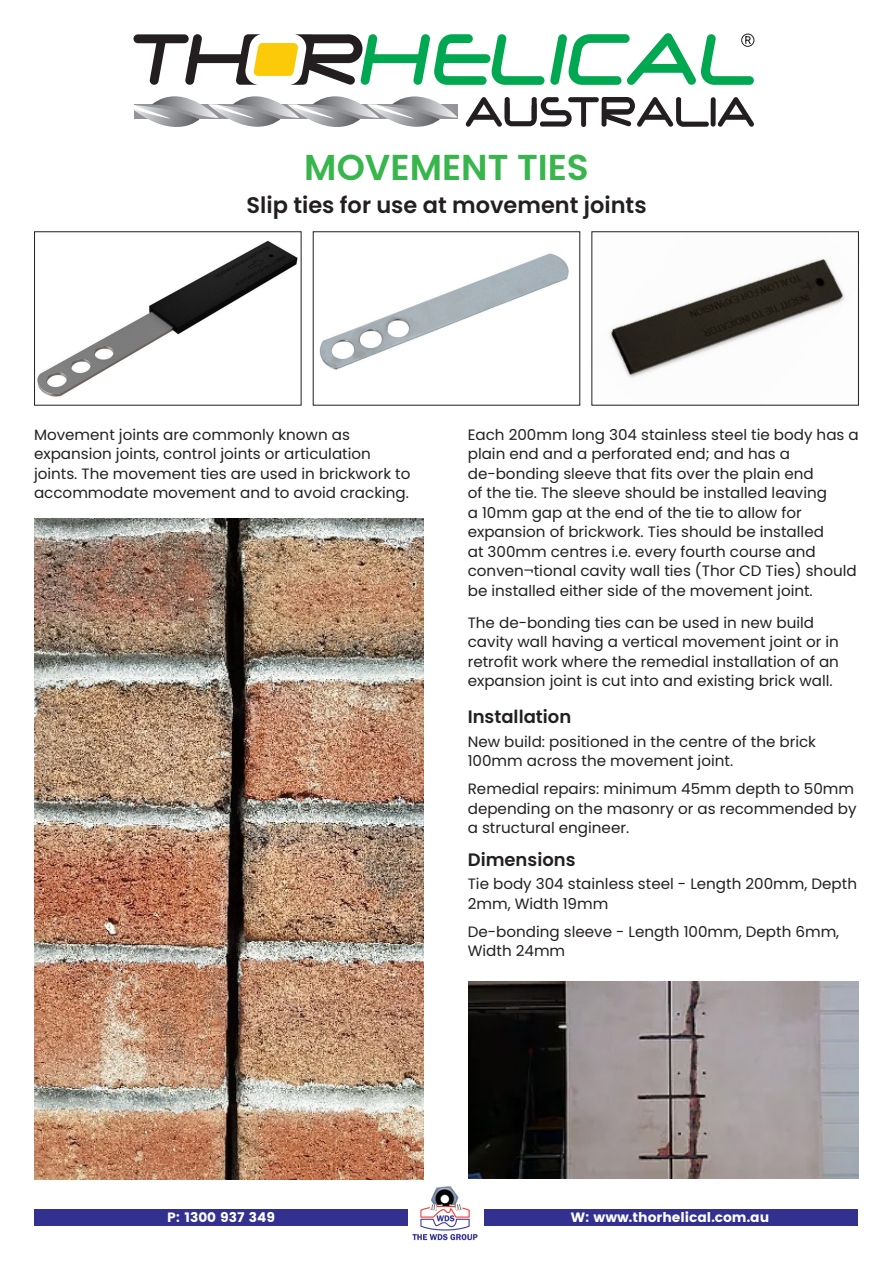
<style>
.page{position:relative;width:893px;height:1263px;background:#fff}
.page>*{position:absolute;margin:0;border:0;box-sizing:border-box;transform-origin:0 0}
.t1{font:600 36px "Poppins";color:#39b54d}
.t2{font:600 22.5px "Poppins";color:#231f20}
.LOWER_CASE_SUB_HEADI{font:600 18px "Poppins";color:#231f20}
.body_type{font:15px/19.5px "Poppins";color:#231f20}
.body_type-2{font:13.5px "Poppins";color:#fff}
</style>
<div class="page">
<img style="left:408px;top:1175px;width:75px;height:66px">
<img style="left:37px;top:240px;width:261px;height:157px">
<div style="left:34px;top:231px;width:267px;height:175px;border:1px solid #231f20"></div>
<img style="left:319px;top:253px;width:250px;height:117px">
<div style="left:313px;top:231px;width:267px;height:175px;border:1px solid #231f20"></div>
<img style="left:608px;top:258px;width:237px;height:121px">
<div style="left:591px;top:231px;width:268px;height:175px;border:1px solid #231f20"></div>
<img style="left:34px;top:518px;width:389px;height:661px">
<img style="left:468px;top:981px;width:390px;height:197px">
<div style="left:480px;top:1189px;width:413px;height:50px;background:#fff"></div>
<div style="left:484px;top:1209px;width:373px;height:16px;background:#333190"></div>
<div style="left:35px;top:1209px;width:373px;height:16px;background:#333190"></div>
<div style="left:133px;top:34px;width:56px;height:9px;background:#231f20;border-radius:4px"></div>
<div style="left:189px;top:54px;width:55px;height:9px;background:#231f20;border-radius:4px"></div>
<svg style="left:149px;top:43px;width:17px;height:42px"></svg>
<svg style="left:185px;top:34px;width:17px;height:51px"></svg>
<div style="left:365px;top:54px;width:61px;height:9px;background:#00a851;border-radius:4px"></div>
<svg style="left:236px;top:34px;width:142px;height:51px"></svg>
<svg style="left:413px;top:34px;width:131px;height:51px"></svg>
<div style="left:711px;top:97px;width:5px;height:30px;background:#231f20;border-radius:2px"></div>
<svg style="left:717px;top:97px;width:37px;height:30px"></svg>
<svg style="left:465px;top:97px;width:244px;height:30px"></svg>
<svg style="left:550px;top:33px;width:204px;height:52px"></svg>
<div style="left:741px;top:34px;width:13px;height:13px;border:1px solid #231f20;border-radius:50%"></div>
<svg style="left:134px;top:96px;width:324px;height:31px"></svg>
<p class="t1" style="left:304px;top:146px;width:286px">MOVEMENT TIES</p>
<p class="t2" style="left:247px;top:192px;width:402px">Slip ties for use at movement joints</p>
<p class="body_type" style="left:34px;top:425px;width:378px">Movement joints are commonly known as expansion joints, control joints or articulation joints. The movement ties are used in brickwork to accommodate movement and to avoid cracking.</p>
<p class="body_type" style="left:468px;top:425px;width:392px">Each 200mm long 304 stainless steel tie body has a plain end and a perforated end; and has a de-bonding sleeve that fits over the plain end<br>of the tie. The sleeve should be installed leaving<br>a 10mm gap at the end of the tie to allow for expansion of brickwork. Ties should be installed<br>at 300mm centres i.e. every fourth course and conven¬tional cavity wall ties (Thor CD Ties) should be installed either side of the movement joint.</p>
<p class="body_type" style="left:468px;top:613px;width:373px">The de-bonding ties can be used in new build cavity wall having a vertical movement joint or in retrofit work where the remedial installation of an expansion joint is cut into and existing brick wall.</p>
<p class="LOWER_CASE_SUB_HEADI" style="left:468px;top:706px;width:105px">Installation</p>
<p class="body_type" style="left:468px;top:732px;width:350px">New build: positioned in the centre of the brick<br>100mm across the movement joint.</p>
<p class="body_type" style="left:468px;top:779px;width:390px">Remedial repairs: minimum 45mm depth to 50mm depending on the masonry or as recommended by a structural engineer.</p>
<p class="LOWER_CASE_SUB_HEADI" style="left:468px;top:849px;width:109px">Dimensions</p>
<p class="body_type" style="left:468px;top:874px;width:391px">Tie body 304 stainless steel - Length 200mm, Depth<br>2mm, Width 19mm</p>
<p class="body_type" style="left:468px;top:922px;width:373px">De-bonding sleeve - Length 100mm, Depth 6mm,<br>Width 24mm</p>
<p class="body_type-2" style="left:167px;top:1209px;width:109px">P: 1300 937 349</p>
<p class="body_type-2" style="left:571px;top:1209px;width:200px">W: www.thorhelical.com.au</p>
</div>
